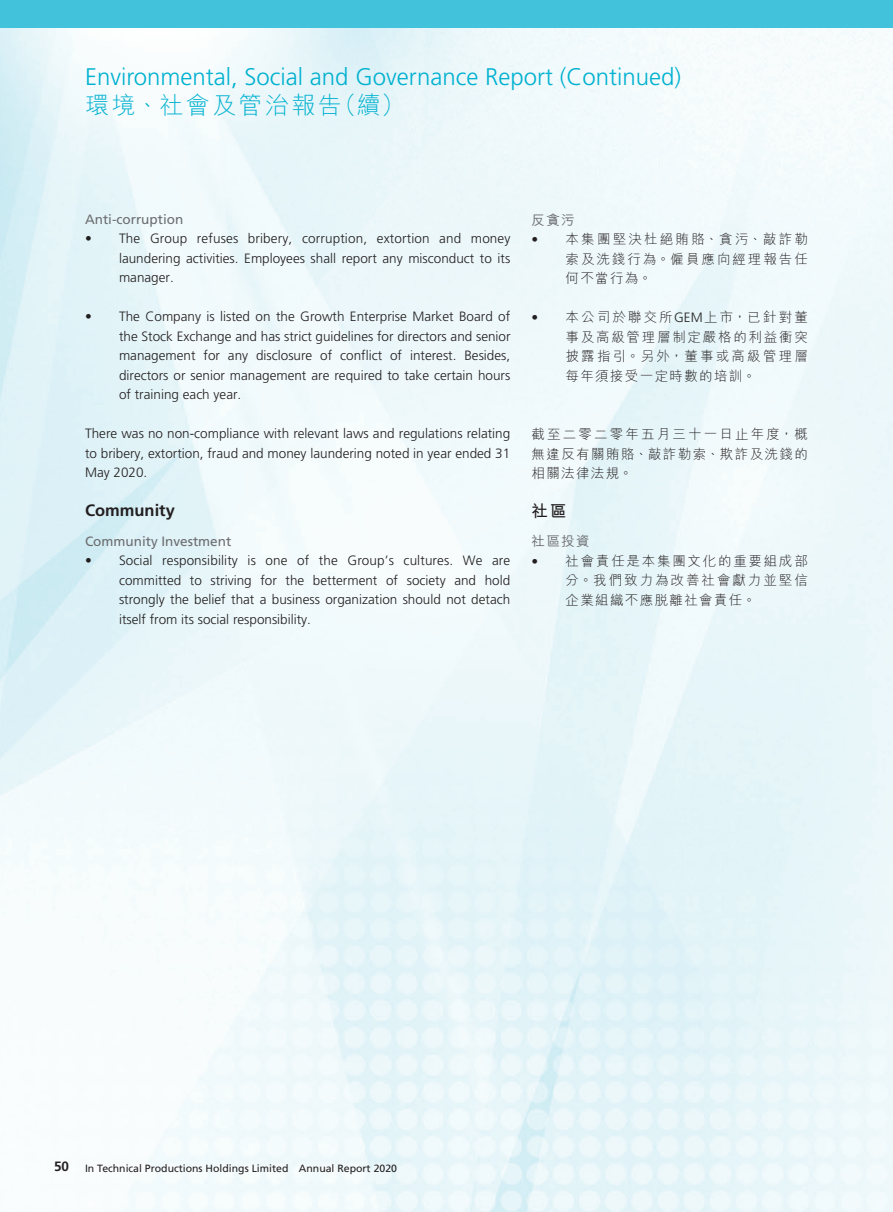
<style>
.page{position:relative;width:893px;height:1212px;background:#fff}
.page>*{position:absolute;margin:0;border:0;box-sizing:border-box;transform-origin:0 0}
.t1{font:300 24px "Frutiger LT Std";color:#00b1d0}
.t2{font:300 24px "M Hei HK";letter-spacing:.1em;color:#00b1d0}
.t3{font:700 16.5px "Frutiger LT Std";color:#231f20}
.t4{font:700 16.5px "M Hei HK";color:#231f20}
.t5{font:300 13.5px/19.5px "Frutiger LT Std";color:#231f20;text-align:justify}
.t6{font:300 13.5px/19.5px "M Hei HK";letter-spacing:.13em;color:#231f20;text-align:justify}
.t7{font:13.5px "Frutiger LT Std";color:#6c6d70}
.t8{font:500 13.5px "M Hei HK";letter-spacing:.1em;color:#6c6d70}
.t9{font:10.5px "Frutiger LT Std";color:#231f20}
.s1{font-family:"Frutiger LT Std"}
.s2{font-weight:700;font-size:13.5px}
</style>
<div class="page">
<div style="left:0;top:0;width:893px;height:28px;background:#42c3db"></div>
<h1 class="t1" style="left:85px;top:63px;width:598px">Environmental, Social and Governance Report (Continued)</h1>
<h1 class="t2" style="left:85px;top:92px;width:321px">環境、社會及管治報告（續）</h1>
<p class="t7" style="left:85px;top:211px;width:100px">Anti-corruption</p>
<p class="t5" style="left:119px;top:229px;width:393px;text-indent:-34px">• The Group refuses bribery, corruption, extortion and money laundering activities. Employees shall report any misconduct to its manager.</p>
<p class="t5" style="left:119px;top:307px;width:393px;text-indent:-34px">• The Company is listed on the Growth Enterprise Market Board of the Stock Exchange and has strict guidelines for directors and senior management for any disclosure of conflict of interest. Besides, directors or senior management are required to take certain hours of training each year.</p>
<p class="t5" style="left:85px;top:424px;width:427px">There was no non-compliance with relevant laws and regulations relating to bribery, extortion, fraud and money laundering noted in year ended 31<br>May 2020.</p>
<p class="t3" style="left:85px;top:501px;width:91px">Community</p>
<p class="t7" style="left:85px;top:533px;width:148px">Community Investment</p>
<p class="t5" style="left:119px;top:551px;width:393px;text-indent:-34px">• Social responsibility is one of the Group’s cultures. We are committed to striving for the betterment of society and hold strongly the belief that a business organization should not detach itself from its social responsibility.</p>
<p class="t8" style="left:531px;top:210px;width:45px">反貪污</p>
<p class="t6" style="left:566px;top:229px;width:244px;text-indent:-34px"><span class="s1">•</span> 本集團堅決杜絕賄賂、貪污、敲詐勒索及洗錢行為。僱員應向經理報告任何不當行為。</p>
<p class="t6" style="left:566px;top:307px;width:244px;text-indent:-34px"><span class="s1">•</span> 本公司於聯交所<span class="s1">GEM</span>上市，已針對董事及高級管理層制定嚴格的利益衝突披露指引。另外，董事或高級管理層每年須接受一定時數的培訓。</p>
<p class="t6" style="left:531px;top:424px;width:278px">截至二零二零年五月三十一日止年度，概無違反有關賄賂、敲詐勒索、欺詐及洗錢的相關法律法規。</p>
<p class="t4" style="left:531px;top:499px;width:36px">社區</p>
<p class="t8" style="left:531px;top:532px;width:60px">社區投資</p>
<p class="t6" style="left:566px;top:551px;width:244px;text-indent:-34px"><span class="s1">•</span> 社會責任是本集團文化的重要組成部分。我們致力為改善社會獻力並堅信企業組織不應脫離社會責任。</p>
<p class="t9" style="left:54px;top:1162px;width:344px"><span class="s2">50</span> In Technical Productions Holdings Limited Annual Report 2020</p>
</div>
